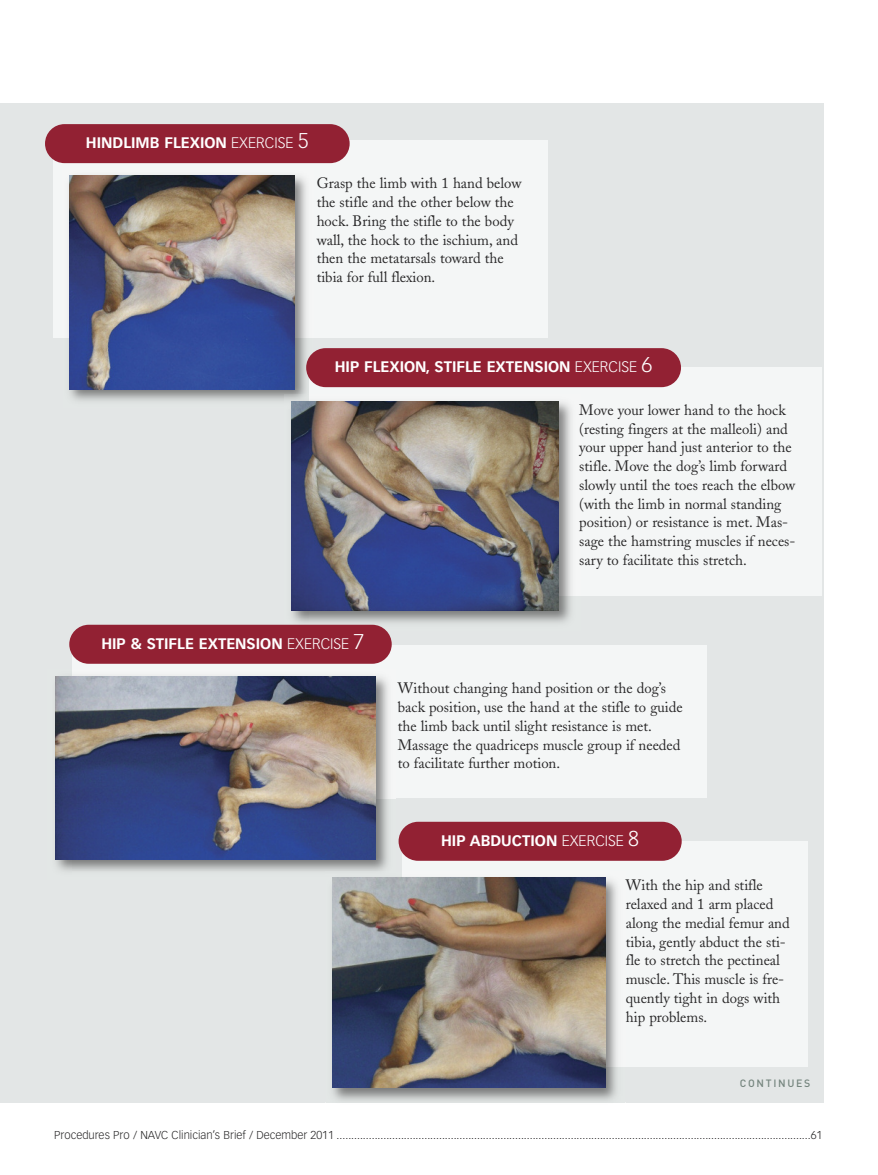
<style>
.page{position:relative;width:878px;height:1175px;background:#fff}
.page>*{position:absolute;margin:0;border:0;box-sizing:border-box;transform-origin:0 0}
.t1{font:15px/18.8px "Adobe Caslon";color:#272627}
.t2{font:700 15px "Vectora LT Std";color:#fff}
.t3{font:300 11.25px "Vectora LT Std";color:#272627}
.t4{font:500 10.5px "DIN";letter-spacing:.16em;color:#75857e}
.s1{font-weight:300}
.s2{font-weight:300;font-size:21px}
</style>
<div class="page">
<div style="left:0;top:104px;width:824px;height:999px;background:#e3e6e6"></div>
<div style="left:54px;top:140px;width:493px;height:197px;background:#f4f6f6"></div>
<div style="left:45px;top:124px;width:304px;height:39px;background:#922133;border-radius:20px"></div>
<img style="left:63px;top:175px;width:250px;height:226px">
<img style="left:69px;top:176px;width:225px;height:213px">
<div style="left:309px;top:367px;width:513px;height:228px;background:#f4f6f6"></div>
<div style="left:306px;top:348px;width:375px;height:39px;background:#922133;border-radius:20px"></div>
<img style="left:285px;top:395px;width:295px;height:228px">
<img style="left:291px;top:402px;width:268px;height:209px">
<div style="left:72px;top:645px;width:634px;height:153px;background:#f4f6f6"></div>
<div style="left:69px;top:624px;width:323px;height:39px;background:#922133;border-radius:20px"></div>
<img style="left:56px;top:677px;width:339px;height:194px">
<img style="left:55px;top:676px;width:321px;height:184px">
<div style="left:402px;top:842px;width:406px;height:224px;background:#f4f6f6"></div>
<div style="left:398px;top:821px;width:283px;height:39px;background:#922133;border-radius:20px"></div>
<img style="left:325px;top:877px;width:300px;height:226px">
<img style="left:402px;top:877px;width:223px;height:189px">
<img style="left:332px;top:878px;width:273px;height:209px">
<p class="t2" style="left:86px;top:136px;width:224px">HINDLIMB FLEXION <span class="s1">EXERCISE</span> <span class="s2">5</span></p>
<p class="t1" style="left:316px;top:176px;width:206px">Grasp the limb with 1 hand below the stifle and the other below the hock. Bring the stifle to the body wall, the hock to the ischium, and then the metatarsals toward the tibia for full flexion.</p>
<p class="t2" style="left:335px;top:360px;width:319px">HIP FLEXION, STIFLE EXTENSION <span class="s1">EXERCISE</span> <span class="s2">6</span></p>
<p class="t1" style="left:579px;top:402px;width:218px">Move your lower hand to the hock (resting fingers at the malleoli) and your upper hand just anterior to the stifle. Move the dog’s limb forward slowly until the toes reach the elbow (with the limb in normal standing position) or resistance is met. Mas&shy;sage the hamstring muscles if neces&shy;sary to facilitate this stretch.</p>
<p class="t2" style="left:101px;top:637px;width:265px">HIP &amp; STIFLE EXTENSION <span class="s1">EXERCISE</span> <span class="s2">7</span></p>
<p class="t1" style="left:398px;top:680px;width:286px">Without changing hand position or the dog’s back position, use the hand at the stifle to guide the limb back until slight resistance is met.<br>Massage the quadriceps muscle group if needed to facilitate further motion.</p>
<p class="t2" style="left:441px;top:834px;width:199px">HIP ABDUCTION <span class="s1">EXERCISE</span> <span class="s2">8</span></p>
<p class="t1" style="left:626px;top:877px;width:165px">With the hip and stifle relaxed and 1 arm placed along the medial femur and tibia, gently abduct the sti&shy;fle to stretch the pectineal muscle. This muscle is fre&shy;quently tight in dogs with hip problems.</p>
<p class="t4" style="left:739px;top:1076px;width:72px">CONTINUES</p>
<p class="t3" style="left:54px;top:1129px;width:769px">Procedures Pro / NAVC Clinician’s Brief / December 2011 ..................................................................................................................................................................61</p>
</div>
